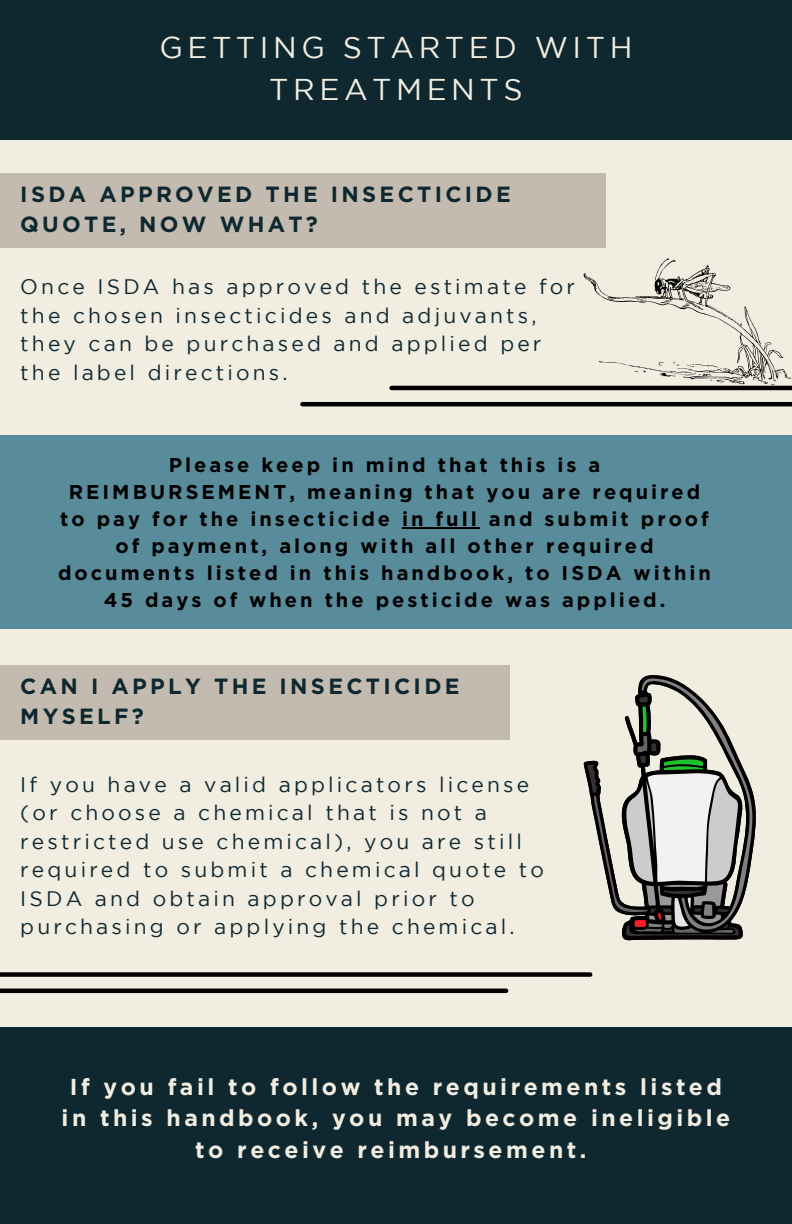
<style>
.page{position:relative;width:792px;height:1224px;background:#f1ede1}
.page>*{position:absolute;margin:0;border:0;box-sizing:border-box;transform-origin:0 0}
.t1{font:30px/42px "Gotham";letter-spacing:.15em;color:#f1ede1;text-align:center}
.t2{font:700 23px/31.6px "Gotham";letter-spacing:.15em;color:#f1ede1;text-align:center}
.t3{font:700 22px/30px "Gotham";letter-spacing:.15em;color:#0f2830}
.t4{font:21px/28.4px "Gotham";letter-spacing:.15em;color:#0f2830}
.t5{font:700 20px/27px "Gotham";letter-spacing:.15em;color:#000;text-align:center}
</style>
<div class="page">
<div style="left:0;top:0;width:792px;height:140px;background:#0f2830"></div>
<div style="left:0;top:173px;width:606px;height:75px;background:#c3bbb0"></div>
<div style="left:0;top:435px;width:792px;height:194px;background:#598c9b"></div>
<div style="left:0;top:665px;width:510px;height:75px;background:#c3bbb0"></div>
<div style="left:0;top:1027px;width:792px;height:197px;background:#0f2830"></div>
<hr style="left:392px;top:386px;width:400px;height:4px;background:#000">
<hr style="left:302px;top:402px;width:490px;height:4px;background:#000">
<svg style="left:584px;top:675px;width:172px;height:266px"></svg>
<svg style="left:587px;top:678px;width:166px;height:260px"></svg>
<svg style="left:583px;top:258px;width:209px;height:127px"></svg>
<hr style="left:402px;top:528px;width:78px;height:1px;background:#000">
<div style="left:0;top:972px;width:590px;height:5px;background:#000"></div>
<hr style="left:0;top:989px;width:506px;height:4px;background:#000">
<p class="t1" style="left:159px;top:29px;width:475px">GETTING STARTED WITH<br>TREATMENTS</p>
<p class="t3" style="left:20px;top:178px;width:492px">ISDA APPROVED THE INSECTICIDE<br>QUOTE, NOW WHAT?</p>
<p class="t4" style="left:20px;top:274px;width:556px">Once ISDA has approved the estimate for the chosen insecticides and adjuvants, they can be purchased and applied per the label directions.</p>
<p class="t5" style="left:58px;top:451px;width:654px">Please keep in mind that this is a REIMBURSEMENT, meaning that you are required to pay for the insecticide in full and submit proof of payment, along with all other required documents listed in this handbook, to ISDA within 45 days of when the pesticide was applied.</p>
<p class="t3" style="left:20px;top:671px;width:441px">CAN I APPLY THE INSECTICIDE<br>MYSELF?</p>
<p class="t4" style="left:20px;top:772px;width:525px">If you have a valid applicators license (or choose a chemical that is not a restricted use chemical), you are still required to submit a chemical quote to ISDA and obtain approval prior to purchasing or applying the chemical.</p>
<p class="t2" style="left:62px;top:1070px;width:670px">If you fail to follow the requirements listed in this handbook, you may become ineligible to receive reimbursement.</p>
</div>
